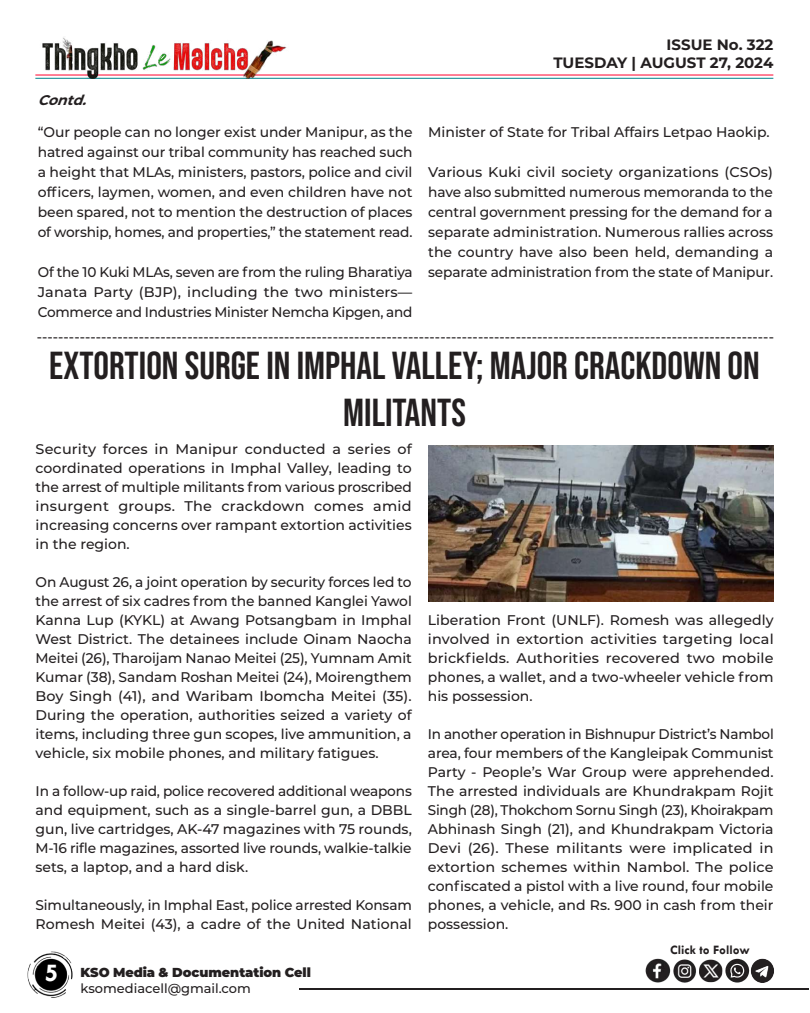
<style>
.page{position:relative;width:810px;height:1013px;background:#fff}
.page>*{position:absolute;margin:0;border:0;box-sizing:border-box;transform-origin:0 0}
.t1{font:39px/46.8px "Bebas Neue";color:#231f20;text-align:center}
.t2{font:700 26px "Tw Cen";color:#fff}
.t3{font:700 15px/18px "Montserrat";color:#231f20;text-align:right}
.t4{font:500 14px/19px "Montserrat";color:#231f20;text-align:justify}
.t5{font:italic 700 14px "Montserrat";color:#231f20}
.t6{font:900 13px "Montserrat";letter-spacing:-.005em;color:#231f20}
.t7{font:500 13px "Montserrat";color:#231f20}
.t8{font:700 13px "Tw Cen";color:#231f20}
</style>
<div class="page">
<hr style="left:299px;top:988px;width:509px;height:1px;background:#231f20">
<img style="left:27px;top:951px;width:46px;height:47px">
<hr style="left:35px;top:74px;width:738px;height:1px;background:#ff002d">
<hr style="left:35px;top:78px;width:738px;height:1px;background:#00848b">
<img style="left:35px;top:37px;width:254px;height:42px">
<img style="left:645px;top:958px;width:129px;height:25px">
<img style="left:428px;top:445px;width:345px;height:157px">
<p class="t5" style="left:38px;top:90px;width:56px">Contd.</p>
<p class="t4" style="left:38px;top:121px;width:376px;line-height:20px">“Our people can no longer exist under Manipur, as the hatred against our tribal community has reached such a height that MLAs, ministers, pastors, police and civil officers, laymen, women, and even children have not been spared, not to mention the destruction of places of worship, homes, and properties,” the statement read.</p>
<p class="t4" style="left:38px;top:261px;width:376px;line-height:20px">Of the 10 Kuki MLAs, seven are from the ruling Bharatiya Janata Party (BJP), including the two ministers— Commerce and Industries Minister Nemcha Kipgen, and</p>
<p class="t3" style="left:554px;top:35px;width:221px">ISSUE No. 322<br>TUESDAY | AUGUST 27, 2024</p>
<p class="t4" style="left:428px;top:122px;width:343px">Minister of State for Tribal Affairs Letpao Haokip.</p>
<p class="t4" style="left:428px;top:161px;width:346px;line-height:20px">Various Kuki civil society organizations (CSOs) have also submitted numerous memoranda to the central government pressing for the demand for a separate administration. Numerous rallies across the country have also been held, demanding a separate administration from the state of Manipur.</p>
<p class="t4" style="left:774px;top:349px;width:739px;rotate:-180deg">-----------------------------------------------------------------------------------------------------------------------------------------</p>
<h1 class="t1" style="left:49px;top:342px;width:712px">EXTORTION SURGE IN IMPHAL VALLEY; MAJOR CRACKDOWN ON<br>MILITANTS</h1>
<p class="t4" style="left:36px;top:438px;width:378px">Security forces in Manipur conducted a series of coordinated operations in Imphal Valley, leading to the arrest of multiple militants from various proscribed insurgent groups. The crackdown comes amid increasing concerns over rampant extortion activities in the region.</p>
<p class="t4" style="left:36px;top:571px;width:378px">On August 26, a joint operation by security forces led to the arrest of six cadres from the banned Kanglei Yawol Kanna Lup (KYKL) at Awang Potsangbam in Imphal West District. The detainees include Oinam Naocha Meitei (26), Tharoijam Nanao Meitei (25), Yumnam Amit Kumar (38), Sandam Roshan Meitei (24), Moirengthem Boy Singh (41), and Waribam Ibomcha Meitei (35).<br>During the operation, authorities seized a variety of items, including three gun scopes, live ammunition, a vehicle, six mobile phones, and military fatigues.</p>
<p class="t4" style="left:36px;top:780px;width:378px">In a follow-up raid, police recovered additional weapons and equipment, such as a single-barrel gun, a DBBL gun, live cartridges, AK-47 magazines with 75 rounds, M-16 rifle magazines, assorted live rounds, walkie-talkie sets, a laptop, and a hard disk.</p>
<p class="t4" style="left:36px;top:894px;width:378px">Simultaneously, in Imphal East, police arrested Konsam<br>Romesh Meitei (43), a cadre of the United National</p>
<h2 class="t2" style="left:44px;top:957px;width:15px">5</h2>
<p class="t6" style="left:81px;top:962px;width:232px">KSO Media &amp; Documentation Cell</p>
<p class="t7" style="left:81px;top:978px;width:172px">ksomediacell@gmail.com</p>
<p class="t4" style="left:428px;top:609px;width:347px">Liberation Front (UNLF). Romesh was allegedly involved in extortion activities targeting local brickfields. Authorities recovered two mobile phones, a wallet, and a two-wheeler vehicle from his possession.</p>
<p class="t4" style="left:428px;top:723px;width:347px">In another operation in Bishnupur District’s Nambol area, four members of the Kangleipak Communist Party - People’s War Group were apprehended.<br>The arrested individuals are Khundrakpam Rojit Singh (28), Thokchom Sornu Singh (23), Khoirakpam Abhinash Singh (21), and Khundrakpam Victoria Devi (26). These militants were implicated in extortion schemes within Nambol. The police confiscated a pistol with a live round, four mobile phones, a vehicle, and Rs. 900 in cash from their possession.</p>
<p class="t8" style="left:670px;top:942px;width:81px">Click to Follow</p>
</div>
